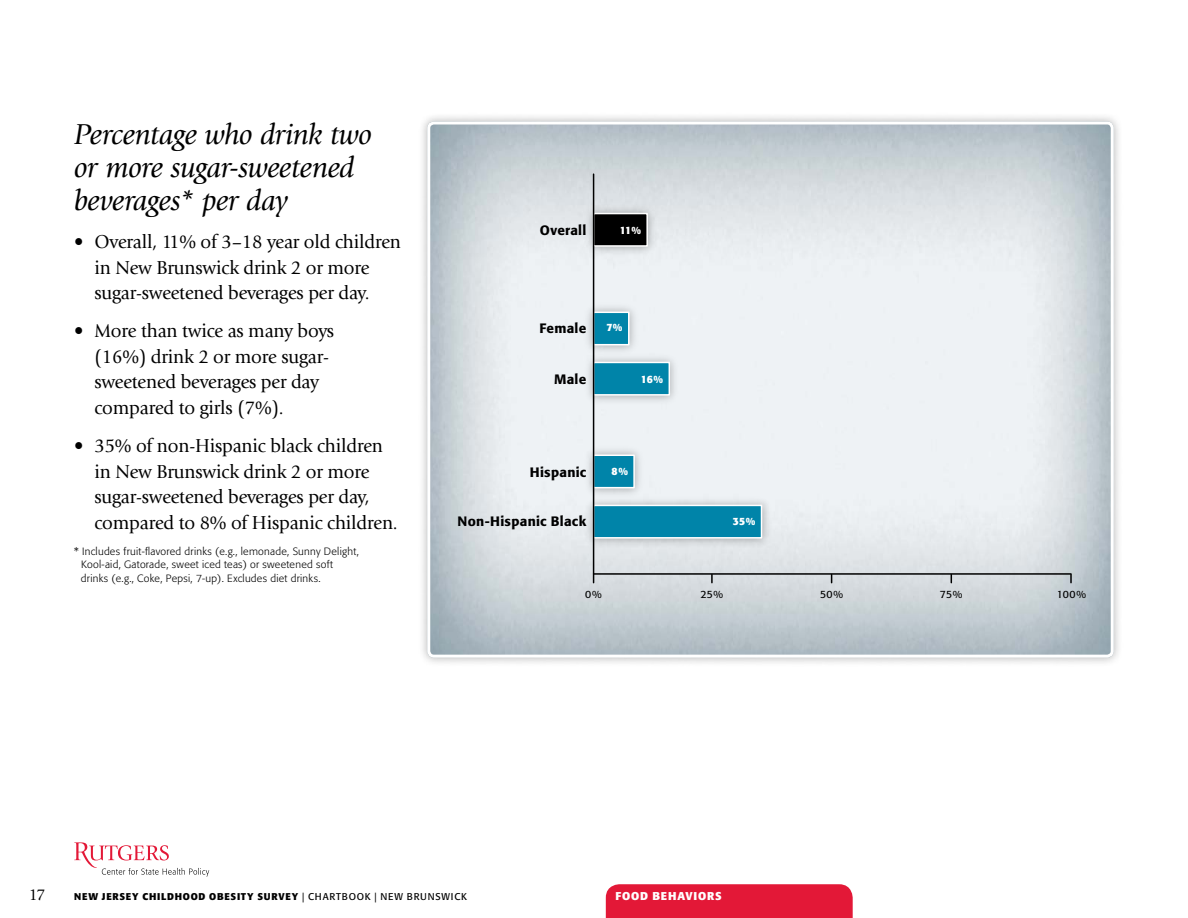
<style>
.page{position:relative;width:1188px;height:918px;background:#fff}
.page>*{position:absolute;margin:0;border:0;box-sizing:border-box;transform-origin:0 0}
.t1{font:italic 30px/33px "Giovanni";letter-spacing:-.015em;color:#000}
.t2{font:19.5px/25.5px "Giovanni";letter-spacing:-.01em;color:#000;scale:.96 1}
.t3{font:16.5px "Giovanni";color:#000}
.t4{font:500 13.5px "Formata";letter-spacing:.02em;color:#000}
.t5{font:700 11.25px "Formata";letter-spacing:.07em;color:#fff}
.t6{font:300 10.5px/13.5px "Formata";letter-spacing:.025em;color:#000}
.t7{font:10.5px "Formata";letter-spacing:.025em;color:#000}
.t8{font:700 10.5px "Formata";color:#fff}
.t9{font:700 9.75px "Formata";letter-spacing:.075em;color:#000}
.s1{font-weight:400}
</style>
<div class="page">
<svg style="left:74px;top:842px;width:135px;height:35px"></svg>
<div style="left:606px;top:884px;width:247px;height:34px;background:#e31837"></div>
<div style="left:417px;top:111px;width:707px;height:556px;background:#000;opacity:.3"></div>
<img style="left:427px;top:122px;width:687px;height:535px">
<img style="left:580px;top:492px;width:195px;height:59px">
<div style="left:594px;top:505px;width:168px;height:33px;background:#0084a9"></div>
<div style="left:593px;top:505px;width:169px;height:34px;border:2px solid #fff"></div>
<img style="left:580px;top:442px;width:68px;height:59px">
<div style="left:594px;top:455px;width:40px;height:33px;background:#0084a9"></div>
<div style="left:593px;top:455px;width:42px;height:33px;border:2px solid #fff"></div>
<img style="left:580px;top:349px;width:103px;height:59px">
<div style="left:594px;top:362px;width:75px;height:33px;background:#0084a9"></div>
<div style="left:593px;top:362px;width:77px;height:34px;border:2px solid #fff"></div>
<img style="left:580px;top:299px;width:63px;height:59px">
<div style="left:594px;top:312px;width:35px;height:33px;background:#0084a9"></div>
<div style="left:593px;top:312px;width:37px;height:33px;border:2px solid #fff"></div>
<img style="left:580px;top:200px;width:81px;height:59px">
<div style="left:594px;top:214px;width:53px;height:32px;background:#000"></div>
<div style="left:593px;top:213px;width:55px;height:34px;border:2px solid #fff"></div>
<hr style="left:593px;top:174px;width:1px;height:409px;background:#000">
<svg style="left:711px;top:575px;width:2px;height:8px"></svg>
<svg style="left:1070px;top:575px;width:2px;height:8px"></svg>
<hr style="left:594px;top:573px;width:477px;height:2px;background:#000">
<div style="left:427px;top:122px;width:687px;height:536px;border:3px solid #fff;border-radius:5px"></div>
<h1 class="t1" style="left:74px;top:118px;width:299px">Percentage who drink two or more sugar-sweetened beverages* per day</h1>
<p class="t2" style="left:74px;top:229px;width:342px;text-align:center">• Overall, 11% of 3–18 year old children in New Brunswick drink 2 or more sugar-sweetened beverages per day.</p>
<p class="t2" style="left:95px;top:318px;width:251px;text-indent:-20px">• More than twice as many boys (16%) drink 2 or more sugar&shy;sweetened beverages per day compared to girls (7%).</p>
<p class="t2" style="left:95px;top:433px;width:317px;text-indent:-20px">• 35% of non-Hispanic black children in New Brunswick drink 2 or more sugar-sweetened beverages per day, compared to 8% of Hispanic children.</p>
<p class="t6" style="left:81px;top:544px;width:279px;text-indent:-7px">* Includes fruit-flavored drinks (e.g., lemonade, Sunny Delight,<br>Kool-aid, Gatorade, sweet iced teas) or sweetened soft drinks (e.g., Coke, Pepsi, 7-up). Excludes diet drinks.</p>
<p class="t4" style="left:540px;top:222px;width:48px">Overall</p>
<p class="t8" style="left:620px;top:223px;width:23px">11%</p>
<p class="t4" style="left:539px;top:320px;width:49px">Female</p>
<p class="t8" style="left:606px;top:321px;width:18px">7%</p>
<p class="t4" style="left:554px;top:371px;width:34px">Male</p>
<p class="t8" style="left:641px;top:372px;width:24px">16%</p>
<p class="t4" style="left:530px;top:464px;width:58px">Hispanic</p>
<p class="t8" style="left:612px;top:465px;width:18px">8%</p>
<p class="t4" style="left:458px;top:513px;width:130px">Non-Hispanic Black</p>
<p class="t8" style="left:733px;top:514px;width:24px">35%</p>
<p class="t7" style="left:585px;top:588px;width:18px">0%</p>
<p class="t7" style="left:701px;top:588px;width:24px">25%</p>
<p class="t7" style="left:820px;top:588px;width:25px">50%</p>
<p class="t7" style="left:940px;top:588px;width:24px">75%</p>
<p class="t7" style="left:1057px;top:588px;width:31px">100%</p>
<p class="t3" style="left:29px;top:885px;width:18px">17</p>
<p class="t9" style="left:74px;top:890px;width:394px">NEW JERSEY CHILDHOOD OBESITY SURVEY <span class="s1">| CHARTBOOK | NEW BRUNSWICK</span></p>
<p class="t5" style="left:616px;top:889px;width:108px">FOOD BEHAVIORS</p>
</div>
